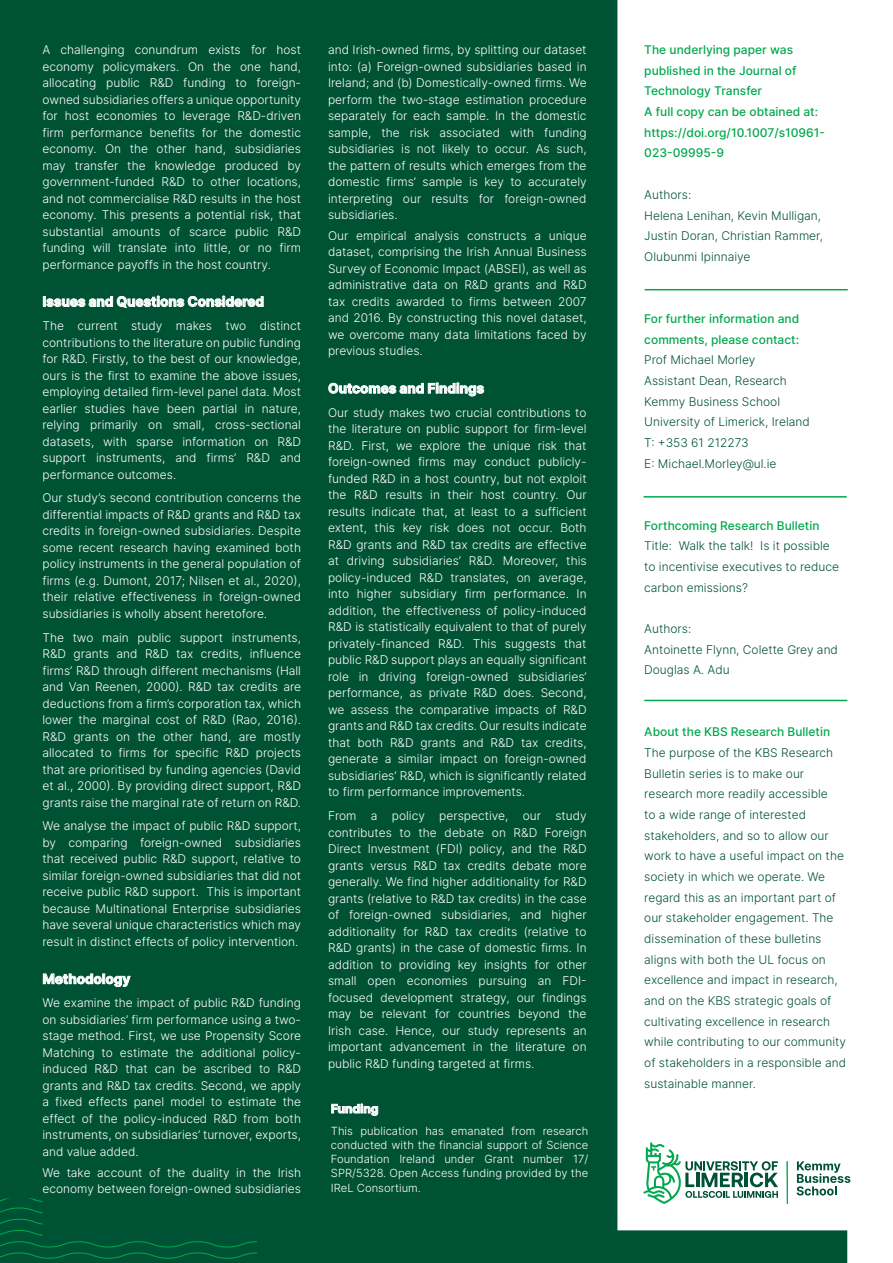
<style>
.page{position:relative;width:893px;height:1263px;background:#005235}
.page>*{position:absolute;margin:0;border:0;box-sizing:border-box;transform-origin:0 0}
.BodyText{font:700 13.5px "Inter";color:#fff}
.BodyText-2{font:12px/16.5px "Inter Light BETA";color:#fff;text-align:justify}
.IntroPara_Purple{font:12px/20.7px "Inter Light BETA";color:#005235}
.IntroPara_Purple-2{font:500 12px/20.7px "Inter";color:#00a84e}
.BodyText-3{font:700 12px "Inter";color:#fff}
.BodyText-4{font:11.25px/14.2px "Inter Light BETA";color:#fff;text-align:justify}
</style>
<div class="page">
<div style="left:617px;top:0;width:276px;height:1263px;background:#fff"></div>
<hr style="left:645px;top:289px;width:203px;height:1px;background:#00a84e">
<hr style="left:644px;top:700px;width:203px;height:1px;background:#00a84e">
<hr style="left:644px;top:496px;width:203px;height:2px;background:#00a84e">
<svg style="left:644px;top:1142px;width:134px;height:62px;background:#bad8ca"></svg>
<svg style="left:797px;top:1161px;width:53px;height:34px"></svg>
<hr style="left:787px;top:1161px;width:1px;height:43px;background:#00a84e">
<svg style="left:0;top:1198px;width:257px;height:61px"></svg>
<svg style="left:331px;top:1103px;width:47px;height:13px"></svg>
<svg style="left:43px;top:296px;width:221px;height:12px"></svg>
<svg style="left:43px;top:973px;width:88px;height:14px"></svg>
<svg style="left:328px;top:382px;width:156px;height:15px"></svg>
<p class="BodyText-2" style="left:43px;top:41px;width:260px">A challenging conundrum exists for host economy policymakers. On the one hand, allocating public R&amp;D funding to foreign&shy;owned subsidiaries offers a unique opportunity for host economies to leverage R&amp;D-driven firm performance benefits for the domestic economy. On the other hand, subsidiaries may transfer the knowledge produced by government-funded R&amp;D to other locations, and not commercialise R&amp;D results in the host economy. This presents a potential risk, that substantial amounts of scarce public R&amp;D funding will translate into little, or no firm performance payoffs in the host country.</p>
<p class="BodyText" style="left:43px;top:292px;width:223px">Issues and Questions Considered</p>
<p class="BodyText-2" style="left:43px;top:317px;width:260px">The current study makes two distinct contributions to the literature on public funding for R&amp;D. Firstly, to the best of our knowledge, ours is the first to examine the above issues, employing detailed firm-level panel data. Most earlier studies have been partial in nature, relying primarily on small, cross-sectional datasets, with sparse information on R&amp;D support instruments, and firms’ R&amp;D and performance outcomes.</p>
<p class="BodyText-2" style="left:43px;top:490px;width:260px">Our study’s second contribution concerns the differential impacts of R&amp;D grants and R&amp;D tax credits in foreign-owned subsidiaries. Despite some recent research having examined both policy instruments in the general population of firms (e.g. Dumont, 2017; Nilsen et al., 2020), their relative effectiveness in foreign-owned subsidiaries is wholly absent heretofore.</p>
<p class="BodyText-2" style="left:43px;top:629px;width:260px">The two main public support instruments, R&amp;D grants and R&amp;D tax credits, influence firms’ R&amp;D through different mechanisms (Hall and Van Reenen, 2000). R&amp;D tax credits are deductions from a firm’s corporation tax, which lower the marginal cost of R&amp;D (Rao, 2016).<br>R&amp;D grants on the other hand, are mostly allocated to firms for specific R&amp;D projects that are prioritised by funding agencies (David et al., 2000). By providing direct support, R&amp;D grants raise the marginal rate of return on R&amp;D.</p>
<p class="BodyText-2" style="left:43px;top:818px;width:260px">We analyse the impact of public R&amp;D support, by comparing foreign-owned subsidiaries that received public R&amp;D support, relative to similar foreign-owned subsidiaries that did not receive public R&amp;D support. This is important because Multinational Enterprise subsidiaries have several unique characteristics which may result in distinct effects of policy intervention.</p>
<p class="BodyText" style="left:43px;top:969px;width:89px">Methodology</p>
<p class="BodyText-2" style="left:43px;top:995px;width:260px">We examine the impact of public R&amp;D funding on subsidiaries’ firm performance using a two&shy;stage method. First, we use Propensity Score Matching to estimate the additional policy&shy;induced R&amp;D that can be ascribed to R&amp;D grants and R&amp;D tax credits. Second, we apply a fixed effects panel model to estimate the effect of the policy-induced R&amp;D from both instruments, on subsidiaries’ turnover, exports, and value added.</p>
<p class="BodyText-2" style="left:43px;top:1164px;width:260px">We take account of the duality in the Irish economy between foreign-owned subsidiaries</p>
<p class="BodyText-2" style="left:328px;top:41px;width:260px">and Irish-owned firms, by splitting our dataset into: (a) Foreign-owned subsidiaries based in Ireland; and (b) Domestically-owned firms. We perform the two-stage estimation procedure separately for each sample. In the domestic sample, the risk associated with funding subsidiaries is not likely to occur. As such, the pattern of results which emerges from the domestic firms’ sample is key to accurately interpreting our results for foreign-owned subsidiaries.</p>
<p class="BodyText-2" style="left:328px;top:227px;width:260px">Our empirical analysis constructs a unique dataset, comprising the Irish Annual Business Survey of Economic Impact (ABSEI), as well as administrative data on R&amp;D grants and R&amp;D tax credits awarded to firms between 2007 and 2016. By constructing this novel dataset, we overcome many data limitations faced by previous studies.</p>
<p class="BodyText" style="left:328px;top:378px;width:158px">Outcomes and Findings</p>
<p class="BodyText-2" style="left:328px;top:404px;width:260px">Our study makes two crucial contributions to the literature on public support for firm-level R&amp;D. First, we explore the unique risk that foreign-owned firms may conduct publicly&shy;funded R&amp;D in a host country, but not exploit the R&amp;D results in their host country. Our results indicate that, at least to a sufficient extent, this key risk does not occur. Both R&amp;D grants and R&amp;D tax credits are effective at driving subsidiaries’ R&amp;D. Moreover, this policy-induced R&amp;D translates, on average, into higher subsidiary firm performance. In addition, the effectiveness of policy-induced R&amp;D is statistically equivalent to that of purely privately-financed R&amp;D. This suggests that public R&amp;D support plays an equally significant role in driving foreign-owned subsidiaries’ performance, as private R&amp;D does. Second, we assess the comparative impacts of R&amp;D grants and R&amp;D tax credits. Our results indicate that both R&amp;D grants and R&amp;D tax credits, generate a similar impact on foreign-owned subsidiaries’ R&amp;D, which is significantly related to firm performance improvements.</p>
<p class="BodyText-2" style="left:328px;top:807px;width:260px">From a policy perspective, our study contributes to the debate on R&amp;D Foreign Direct Investment (FDI) policy, and the R&amp;D grants versus R&amp;D tax credits debate more generally. We find higher additionality for R&amp;D grants (relative to R&amp;D tax credits) in the case of foreign-owned subsidiaries, and higher additionality for R&amp;D tax credits (relative to R&amp;D grants) in the case of domestic firms. In addition to providing key insights for other small open economies pursuing an FDI&shy;focused development strategy, our findings may be relevant for countries beyond the Irish case. Hence, our study represents an important advancement in the literature on public R&amp;D funding targeted at firms.</p>
<p class="BodyText-3" style="left:331px;top:1100px;width:49px">Funding</p>
<p class="BodyText-4" style="left:331px;top:1123px;width:259px">This publication has emanated from research conducted with the financial support of Science Foundation Ireland under Grant number 17/ SPR/5328. Open Access funding provided by the IReL Consortium.</p>
<p class="IntroPara_Purple-2" style="left:644px;top:39px;width:154px">The underlying paper was published in the Journal of<br>Technology Transfer</p>
<p class="IntroPara_Purple-2" style="left:644px;top:101px;width:182px">A full copy can be obtained at: https://doi.org/10.1007/s10961-<br>023-09995-9</p>
<p class="IntroPara_Purple" style="left:644px;top:184px;width:48px">Authors:</p>
<p class="IntroPara_Purple" style="left:644px;top:205px;width:180px">Helena Lenihan, Kevin Mulligan,<br>Justin Doran, Christian Rammer,<br>Olubunmi Ipinnaiye</p>
<p class="IntroPara_Purple-2" style="left:644px;top:308px;width:156px">For further information and</p>
<p class="IntroPara_Purple-2" style="left:644px;top:328px;width:156px">comments, please contact:</p>
<p class="IntroPara_Purple" style="left:644px;top:349px;width:113px">Prof Michael Morley</p>
<p class="IntroPara_Purple" style="left:644px;top:370px;width:144px">Assistant Dean, Research</p>
<p class="IntroPara_Purple" style="left:644px;top:391px;width:137px">Kemmy Business School</p>
<p class="IntroPara_Purple" style="left:644px;top:411px;width:167px">University of Limerick, Ireland</p>
<p class="IntroPara_Purple" style="left:644px;top:432px;width:106px">T: +353 61 212273</p>
<p class="IntroPara_Purple" style="left:644px;top:453px;width:134px">E: Michael.Morley@ul.ie</p>
<p class="IntroPara_Purple-2" style="left:644px;top:514px;width:177px">Forthcoming Research Bulletin</p>
<p class="IntroPara_Purple" style="left:644px;top:535px;width:196px">Title: Walk the talk! Is it possible to incentivise executives to reduce carbon emissions?</p>
<p class="IntroPara_Purple" style="left:644px;top:618px;width:48px">Authors:</p>
<p class="IntroPara_Purple" style="left:644px;top:639px;width:195px">Antoinette Flynn, Colette Grey and<br>Douglas A. Adu</p>
<p class="IntroPara_Purple-2" style="left:644px;top:721px;width:187px">About the KBS Research Bulletin</p>
<p class="IntroPara_Purple" style="left:644px;top:742px;width:203px">The purpose of the KBS Research<br>Bulletin series is to make our research more readily accessible<br>to a wide range of interested stakeholders, and so to allow our work to have a useful impact on the society in which we operate. We regard this as an important part of our stakeholder engagement. The dissemination of these bulletins aligns with both the UL focus on excellence and impact in research, and on the KBS strategic goals of cultivating excellence in research while contributing to our community of stakeholders in a responsible and sustainable manner.</p>
</div>
